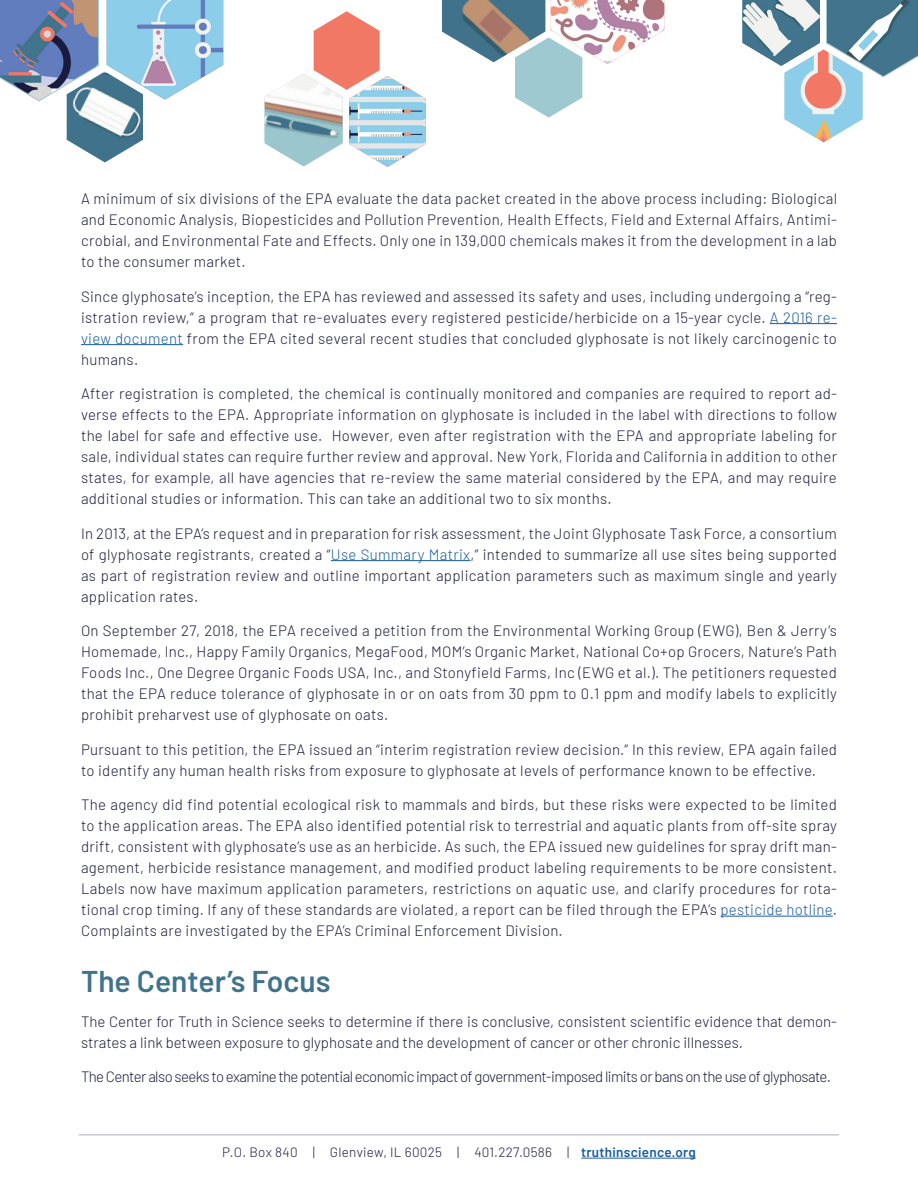
<style>
.page{position:relative;width:918px;height:1188px;background:#fff}
.page>*{position:absolute;margin:0;border:0;box-sizing:border-box;transform-origin:0 0}
.t1{font:600 30px "Barlow";color:#40738c}
.body{font:300 15px/21px "Barlow";letter-spacing:.015em;color:#1c1c40;text-align:justify}
.body-2{font:300 15px "Barlow";letter-spacing:-.04em;color:#1c1c40}
.body-3{font:300 13.5px "Barlow";letter-spacing:.02em;color:#1c1c40}
.s1{color:#175d9e}
.s2{font-weight:600;color:#175d9e}
</style>
<div class="page">
<hr style="left:79px;top:1134px;width:760px;height:2px;background:#606079">
<svg style="left:0;top:0;width:223px;height:140px"></svg>
<img style="left:67px;top:72px;width:76px;height:90px">
<svg style="left:493px;top:0;width:171px;height:118px"></svg>
<img style="left:442px;top:0;width:103px;height:62px">
<svg style="left:742px;top:0;width:176px;height:142px"></svg>
<svg style="left:265px;top:11px;width:115px;height:156px"></svg>
<img style="left:349px;top:76px;width:77px;height:91px">
<hr style="left:770px;top:323px;width:67px;height:1px;background:#175d9e">
<hr style="left:81px;top:344px;width:102px;height:1px;background:#175d9e">
<hr style="left:331px;top:560px;width:139px;height:1px;background:#175d9e">
<hr style="left:721px;top:916px;width:112px;height:1px;background:#175d9e">
<hr style="left:581px;top:1158px;width:115px;height:1px;background:#175d9e">
<p class="body" style="left:81px;top:187px;width:758px">A minimum of six divisions of the EPA evaluate the data packet created in the above process including: Biological and Economic Analysis, Biopesticides and Pollution Prevention, Health Effects, Field and External Affairs, Antimi&shy;crobial, and Environmental Fate and Effects. Only one in 139,000 chemicals makes it from the development in a lab to the consumer market.</p>
<p class="body" style="left:81px;top:284px;width:758px">Since glyphosate’s inception, the EPA has reviewed and assessed its safety and uses, including undergoing a “reg&shy;istration review,” a program that re-evaluates every registered pesticide/herbicide on a 15-year cycle. <span class="s1">A 2016 re&shy;view document</span> from the EPA cited several recent studies that concluded glyphosate is not likely carcinogenic to humans.</p>
<p class="body" style="left:81px;top:382px;width:758px">After registration is completed, the chemical is continually monitored and companies are required to report ad&shy;verse effects to the EPA. Appropriate information on glyphosate is included in the label with directions to follow the label for safe and effective use. However, even after registration with the EPA and appropriate labeling for sale, individual states can require further review and approval. New York, Florida and California in addition to other states, for example, all have agencies that re-review the same material considered by the EPA, and may require additional studies or information. This can take an additional two to six months.</p>
<p class="body" style="left:81px;top:521px;width:758px">In 2013, at the EPA’s request and in preparation for risk assessment, the Joint Glyphosate Task Force, a consortium of glyphosate registrants, created a “<span class="s1">Use Summary Matrix</span>,” intended to summarize all use sites being supported as part of registration review and outline important application parameters such as maximum single and yearly application rates.</p>
<p class="body" style="left:81px;top:619px;width:758px">On September 27, 2018, the EPA received a petition from the Environmental Working Group (EWG), Ben &amp; Jerry’s Homemade, Inc., Happy Family Organics, MegaFood, MOM’s Organic Market, National Co+op Grocers, Nature’s Path Foods Inc., One Degree Organic Foods USA, Inc., and Stonyfield Farms, Inc (EWG et al.). The petitioners requested that the EPA reduce tolerance of glyphosate in or on oats from 30 ppm to 0.1 ppm and modify labels to explicitly prohibit preharvest use of glyphosate on oats.</p>
<p class="body" style="left:81px;top:737px;width:758px">Pursuant to this petition, the EPA issued an “interim registration review decision.” In this review, EPA again failed to identify any human health risks from exposure to glyphosate at levels of performance known to be effective.</p>
<p class="body" style="left:81px;top:793px;width:758px">The agency did find potential ecological risk to mammals and birds, but these risks were expected to be limited to the application areas. The EPA also identified potential risk to terrestrial and aquatic plants from off-site spray drift, consistent with glyphosate’s use as an herbicide. As such, the EPA issued new guidelines for spray drift man&shy;agement, herbicide resistance management, and modified product labeling requirements to be more consistent.<br>Labels now have maximum application parameters, restrictions on aquatic use, and clarify procedures for rota&shy;tional crop timing. If any of these standards are violated, a report can be filed through the EPA’s <span class="s1">pesticide hotline</span>.<br>Complaints are investigated by the EPA’s Criminal Enforcement Division.</p>
<p class="t1" style="left:81px;top:959px;width:251px">The Center’s Focus</p>
<p class="body" style="left:81px;top:1010px;width:758px">The Center for Truth in Science seeks to determine if there is conclusive, consistent scientific evidence that demon&shy;strates a link between exposure to glyphosate and the development of cancer or other chronic illnesses.</p>
<p class="body-2" style="left:81px;top:1066px;width:751px">The Center also seeks to examine the potential economic impact of government-imposed limits or bans on the use of glyphosate.</p>
<p class="body-3" style="left:222px;top:1143px;width:475px">P.O. Box 840 | Glenview, IL 60025 | 401.227.0586 | <span class="s2">truthinscience.org</span></p>
</div>
